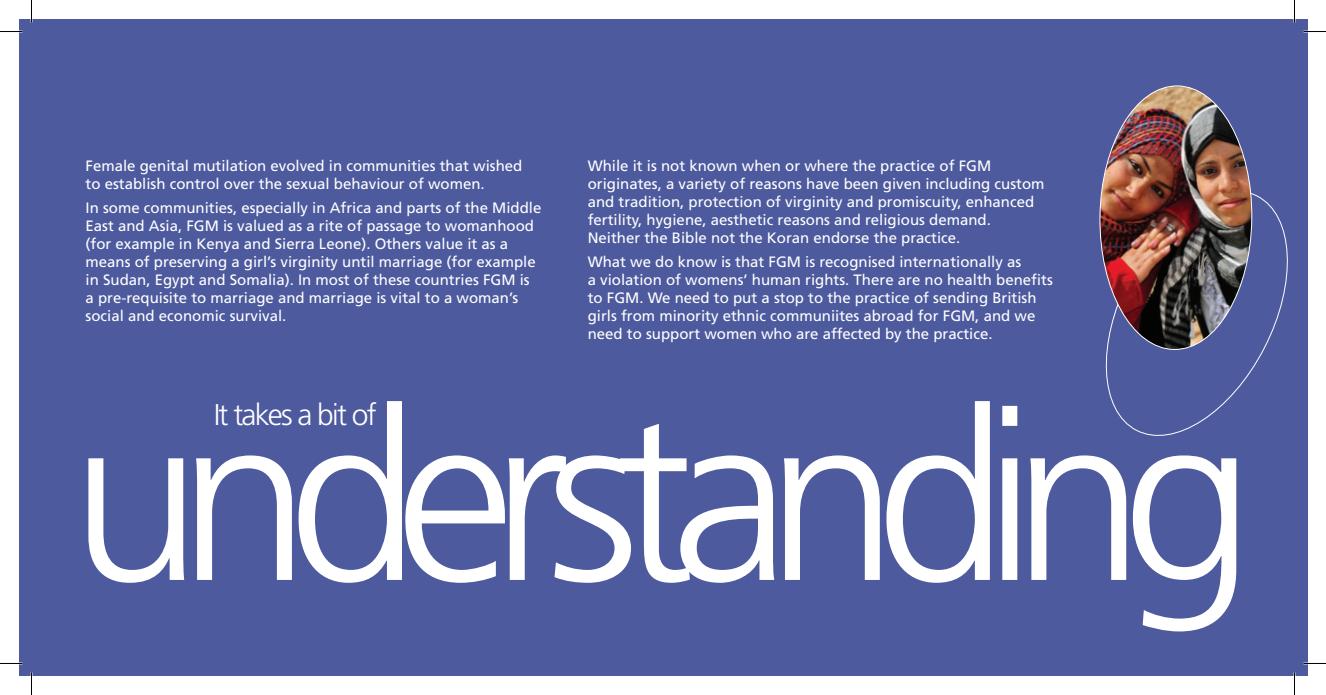
<style>
.page{position:relative;width:1326px;height:695px;background:#fff}
.page>*{position:absolute;margin:0;border:0;box-sizing:border-box;transform-origin:0 0}
.t1{font:300 238.35px "Frutiger";letter-spacing:-.1em;color:#fff}
.t2{font:300 30px "Frutiger";letter-spacing:-.06em;color:#fff}
.t3{font:15px/18px "Frutiger";color:#fff}
</style>
<div class="page">
<div style="left:19px;top:19px;width:1288px;height:656px;background:#4d5a9e"></div>
<svg style="left:1105px;top:193px;width:183px;height:243px"></svg>
<img style="left:1099px;top:85px;width:154px;height:265px">
<hr style="left:0;top:662px;width:22px;height:2px;background:#fff">
<hr style="left:1303px;top:662px;width:23px;height:2px;background:#fff">
<hr style="left:1293px;top:0;width:2px;height:23px;background:#fff">
<hr style="left:1293px;top:672px;width:2px;height:22px;background:#fff">
<svg style="left:0;top:31px;width:22px;height:1px"></svg>
<svg style="left:1303px;top:31px;width:23px;height:1px"></svg>
<svg style="left:0;top:663px;width:22px;height:1px"></svg>
<svg style="left:1303px;top:663px;width:23px;height:1px"></svg>
<svg style="left:31px;top:0;width:1px;height:23px"></svg>
<svg style="left:31px;top:672px;width:1px;height:22px"></svg>
<svg style="left:1294px;top:0;width:1px;height:23px"></svg>
<svg style="left:1294px;top:672px;width:1px;height:22px"></svg>
<p class="t3" style="left:86px;top:156px;width:438px">Female genital mutilation evolved in communities that wished to establish control over the sexual behaviour of women.</p>
<p class="t3" style="left:86px;top:199px;width:457px">In some communities, especially in Africa and parts of the Middle East and Asia, FGM is valued as a rite of passage to womanhood (for example in Kenya and Sierra Leone). Others value it as a means of preserving a girl’s virginity until marriage (for example in Sudan, Egypt and Somalia). In most of these countries FGM is a pre-requisite to marriage and marriage is vital to a woman’s social and economic survival.</p>
<p class="t3" style="left:588px;top:156px;width:458px">While it is not known when or where the practice of FGM originates, a variety of reasons have been given including custom and tradition, protection of virginity and promiscuity, enhanced fertility, hygiene, aesthetic reasons and religious demand.<br>Neither the Bible not the Koran endorse the practice.</p>
<p class="t3" style="left:588px;top:253px;width:467px">What we do know is that FGM is recognised internationally as<br>a violation of womens’ human rights. There are no health benefits to FGM. We need to put a stop to the practice of sending British girls from minority ethnic communiites abroad for FGM, and we need to support women who are affected by the practice.</p>
<h1 class="t1" style="left:70px;top:362px;width:1185px">understanding</h1>
<h2 class="t2" style="left:214px;top:398px;width:164px">It takes a bit of</h2>
</div>
